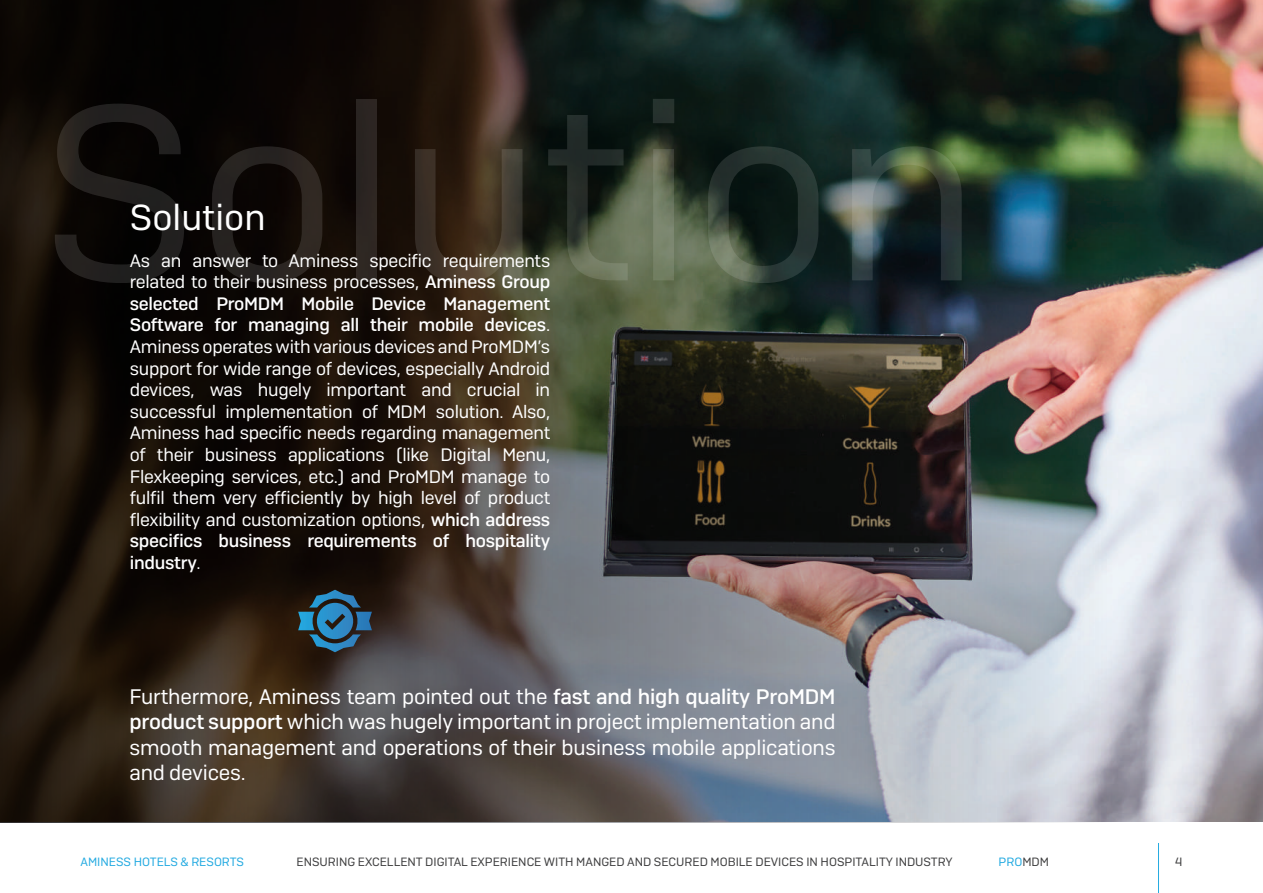
<style>
.page{position:relative;width:1263px;height:893px;background:#fff}
.page>*{position:absolute;margin:0;border:0;box-sizing:border-box;transform-origin:0 0}
.t1{font:248.7px "Camber";color:#fff}
.t2{font:36px "Camber";color:#fff}
.t3{font:21px/25.2px "Camber";letter-spacing:-.01em;color:#fff;text-align:justify}
.t4{font:18px/21.6px "Camber";letter-spacing:-.015em;color:#fff;text-align:justify}
.t5{font:12px "Camber";color:#3e3e3f}
.t6{font:12px "Camber";color:#24aae1}
.s1{font-weight:500}
.s2{color:#3e3e3f}
</style>
<div class="page">
<img style="left:1116px;top:0;width:147px;height:822px">
<img style="left:0;top:0;width:1116px;height:822px">
<hr style="left:1158px;top:843px;width:1px;height:50px;background:#24aae1">
<svg style="left:298px;top:590px;width:74px;height:62px;background:#295168"></svg>
<h1 class="t1" style="left:41px;top:46px;width:940px">Solution</h1>
<h2 class="t2" style="left:130px;top:196px;width:137px">Solution</h2>
<p class="t4" style="left:130px;top:249px;width:422px">As an answer to Aminess specific requirements related to their business processes, <span class="s1">Aminess Group selected ProMDM Mobile Device Management Software for managing all their mobile devices</span>.<br>Aminess operates with various devices and ProMDM’s support for wide range of devices, especially Android devices, was hugely important and crucial in successful implementation of MDM solution. Also, Aminess had specific needs regarding management of their business applications (like Digital Menu, Flexkeeping services, etc.) and ProMDM manage to fulfil them very efficiently by high level of product flexibility and customization options, <span class="s1">which address specifics business requirements of hospitality industry</span>.</p>
<p class="t3" style="left:129px;top:684px;width:708px">Furthermore, Aminess team pointed out the <span class="s1">fast and high quality ProMDM product support</span> which was hugely important in project implementation and smooth management and operations of their business mobile applications and devices.</p>
<p class="t6" style="left:80px;top:854px;width:165px">AMINESS HOTELS &amp; RESORTS</p>
<p class="t5" style="left:296px;top:854px;width:658px">ENSURING EXCELLENT DIGITAL EXPERIENCE WITH MANGED AND SECURED MOBILE DEVICES IN HOSPITALITY INDUSTRY</p>
<p class="t6" style="left:998px;top:854px;width:52px">PRO<span class="s2">MDM</span></p>
<p class="t5" style="left:1175px;top:854px;width:9px">4</p>
</div>
